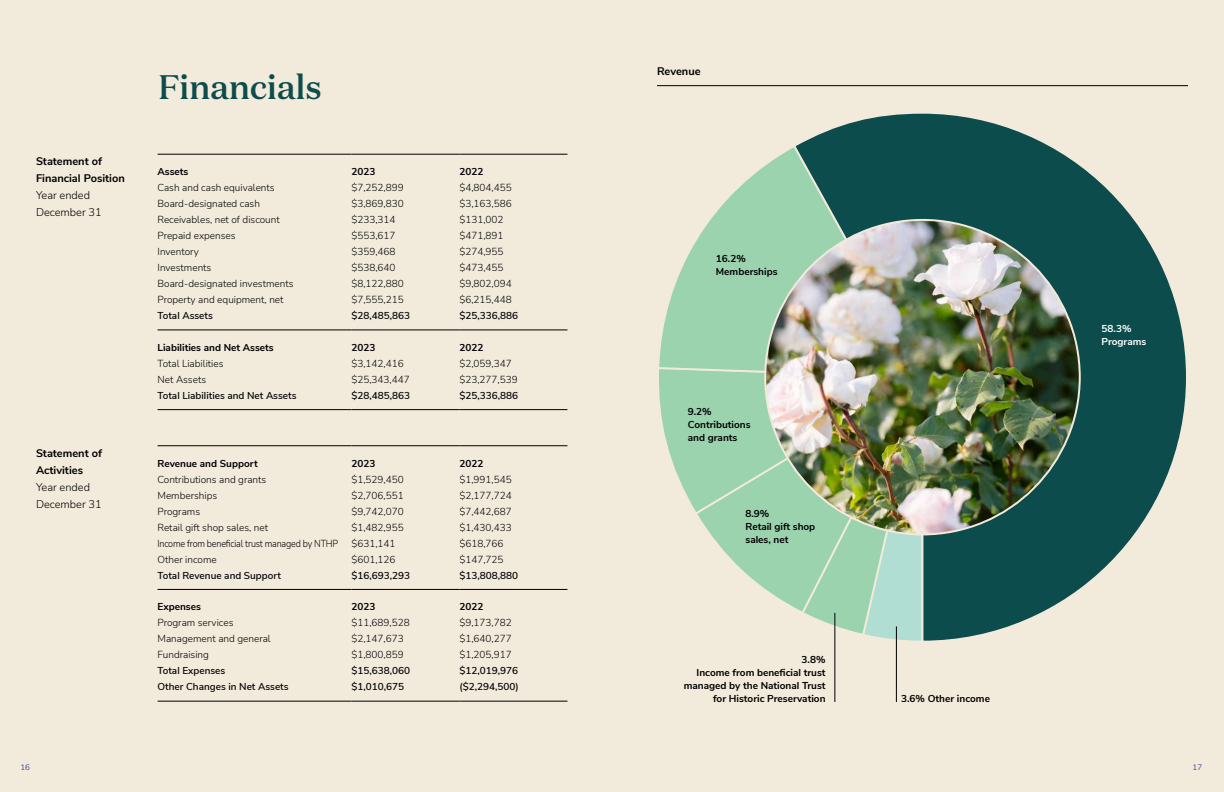
<style>
.page{position:relative;width:1224px;height:792px;background:#fff}
.page>*{position:absolute;margin:0;border:0;box-sizing:border-box;transform-origin:0 0}
.t1{font:500 34px "Domaine Text";letter-spacing:-.015em;color:#0c4c4c}
.t2{font:700 11px/17px "Nunito Sans";color:#000}
.t3{font:300 11px/17px "Nunito Sans";color:#000}
.t4{font:300 10px/16px "Nunito Sans";color:#000}
.t5{font:700 10px/13px "Nunito Sans";color:#000}
.t6{font:600 10px/16px "Nunito Sans";color:#000}
.t7{font:700 10px/13px "Nunito Sans";color:#fff}
.t8{font:8px "Nunito Sans";color:#3a4f96}
</style>
<div class="page">
<div style="left:0;top:0;width:612px;height:792px;background:#f2eadb"></div>
<div style="left:612px;top:0;width:612px;height:792px;background:#f2eadb"></div>
<svg style="left:698px;top:516px;width:93px;height:90px"></svg>
<svg style="left:659px;top:380px;width:132px;height:136px;background:#a5d5b3"></svg>
<svg style="left:659px;top:149px;width:132px;height:231px"></svg>
<svg style="left:791px;top:113px;width:395px;height:531px"></svg>
<img style="left:765px;top:220px;width:315px;height:314px;border-radius:157px">
<hr style="left:158px;top:154px;width:193px;height:1px;background:#000">
<hr style="left:351px;top:154px;width:108px;height:1px;background:#000">
<hr style="left:459px;top:154px;width:108px;height:1px;background:#000">
<hr style="left:158px;top:330px;width:193px;height:1px;background:#000">
<hr style="left:351px;top:330px;width:108px;height:1px;background:#000">
<hr style="left:459px;top:330px;width:108px;height:1px;background:#000">
<hr style="left:158px;top:409px;width:193px;height:1px;background:#000">
<hr style="left:351px;top:409px;width:108px;height:1px;background:#000">
<hr style="left:459px;top:409px;width:108px;height:1px;background:#000">
<hr style="left:158px;top:446px;width:193px;height:1px;background:#000">
<hr style="left:351px;top:446px;width:108px;height:1px;background:#000">
<hr style="left:459px;top:446px;width:108px;height:1px;background:#000">
<hr style="left:158px;top:589px;width:193px;height:1px;background:#000">
<hr style="left:351px;top:589px;width:108px;height:1px;background:#000">
<hr style="left:459px;top:589px;width:108px;height:1px;background:#000">
<hr style="left:158px;top:701px;width:193px;height:1px;background:#000">
<hr style="left:351px;top:701px;width:108px;height:1px;background:#000">
<hr style="left:459px;top:701px;width:108px;height:1px;background:#000">
<hr style="left:896px;top:626px;width:1px;height:76px;background:#000">
<hr style="left:834px;top:613px;width:1px;height:89px;background:#000">
<hr style="left:657px;top:85px;width:531px;height:1px;background:#000">
<p class="t2" style="left:36px;top:152px;width:90px">Statement of<br>Financial Position</p>
<p class="t3" style="left:36px;top:186px;width:67px">Year ended<br>December 31</p>
<p class="t2" style="left:36px;top:444px;width:67px">Statement of<br>Activities</p>
<p class="t3" style="left:36px;top:478px;width:67px">Year ended<br>December 31</p>
<h1 class="t1" style="left:158px;top:65px;width:166px">Financials</h1>
<p class="t5" style="left:158px;top:165px;width:32px">Assets</p>
<p class="t4" style="left:158px;top:179px;width:137px">Cash and cash equivalents<br>Board-designated cash<br>Receivables, net of discount<br>Prepaid expenses<br>Inventory<br>Investments<br>Board-designated investments<br>Property and equipment, net</p>
<p class="t6" style="left:158px;top:307px;width:57px">Total Assets</p>
<p class="t5" style="left:158px;top:340px;width:118px">Liabilities and Net Assets</p>
<p class="t4" style="left:158px;top:355px;width:67px">Total Liabilities<br>Net Assets</p>
<p class="t6" style="left:158px;top:387px;width:140px">Total Liabilities and Net Assets</p>
<p class="t5" style="left:351px;top:165px;width:26px">2023</p>
<p class="t4" style="left:351px;top:179px;width:54px">$7,252,899 $3,869,830 $233,314 $553,617 $359,468 $538,640 $8,122,880 $7,555,215</p>
<p class="t6" style="left:351px;top:307px;width:60px">$28,485,863</p>
<p class="t5" style="left:351px;top:340px;width:26px">2023</p>
<p class="t4" style="left:351px;top:355px;width:60px">$3,142,416 $25,343,447</p>
<p class="t6" style="left:351px;top:387px;width:60px">$28,485,863</p>
<p class="t5" style="left:158px;top:456px;width:102px">Revenue and Support</p>
<p class="t4" style="left:158px;top:471px;width:182px">Contributions and grants<br>Memberships<br>Programs<br>Retail gift shop sales, net<br>Income from beneficial trust managed by NTHP<br>Other income</p>
<p class="t6" style="left:158px;top:567px;width:125px">Total Revenue and Support</p>
<p class="t5" style="left:158px;top:600px;width:45px">Expenses</p>
<p class="t4" style="left:158px;top:615px;width:115px">Program services<br>Management and general<br>Fundraising</p>
<p class="t6" style="left:158px;top:662px;width:133px">Total Expenses<br>Other Changes in Net Assets</p>
<p class="t5" style="left:351px;top:456px;width:26px">2023</p>
<p class="t4" style="left:351px;top:471px;width:54px">$1,529,450 $2,706,551 $9,742,070 $1,482,955 $631,141 $601,126</p>
<p class="t6" style="left:351px;top:567px;width:60px">$16,693,293</p>
<p class="t5" style="left:351px;top:600px;width:26px">2023</p>
<p class="t4" style="left:351px;top:615px;width:60px">$11,689,528 $2,147,673 $1,800,859</p>
<p class="t6" style="left:351px;top:662px;width:60px">$15,638,060 $1,010,675</p>
<p class="t5" style="left:459px;top:165px;width:26px">2022</p>
<p class="t4" style="left:459px;top:179px;width:54px">$4,804,455 $3,163,586 $131,002 $471,891 $274,955 $473,455 $9,802,094 $6,215,448</p>
<p class="t6" style="left:459px;top:307px;width:60px">$25,336,886</p>
<p class="t5" style="left:459px;top:340px;width:26px">2022</p>
<p class="t4" style="left:459px;top:355px;width:60px">$2,059,347 $23,277,539</p>
<p class="t6" style="left:459px;top:387px;width:60px">$25,336,886</p>
<p class="t5" style="left:459px;top:456px;width:26px">2022</p>
<p class="t4" style="left:459px;top:471px;width:54px">$1,991,545 $2,177,724 $7,442,687 $1,430,433 $618,766 $147,725</p>
<p class="t6" style="left:459px;top:567px;width:60px">$13,808,880</p>
<p class="t5" style="left:459px;top:600px;width:26px">2022</p>
<p class="t4" style="left:459px;top:615px;width:54px;text-align:justify">$9,173,782 $1,640,277 $1,205,917</p>
<p class="t6" style="left:459px;top:662px;width:61px">$12,019,976 ($2,294,500)</p>
<p class="t2" style="left:657px;top:62px;width:45px">Revenue</p>
<p class="t5" style="left:716px;top:252px;width:63px">16.2%<br>Memberships</p>
<p class="t5" style="left:688px;top:405px;width:64px">9.2%<br>Contributions and grants</p>
<p class="t5" style="left:745px;top:507px;width:71px">8.9%<br>Retail gift shop sales, net</p>
<p class="t5" style="left:684px;top:652px;width:143px;text-align:right">3.8%<br>Income from beneficial trust managed by the National Trust for Historic Preservation</p>
<p class="t5" style="left:901px;top:691px;width:90px">3.6% Other income</p>
<p class="t7" style="left:1102px;top:321px;width:46px">58.3%<br>Programs</p>
<p class="t8" style="left:20px;top:761px;width:11px">16</p>
<p class="t8" style="left:1193px;top:761px;width:11px">17</p>
</div>
